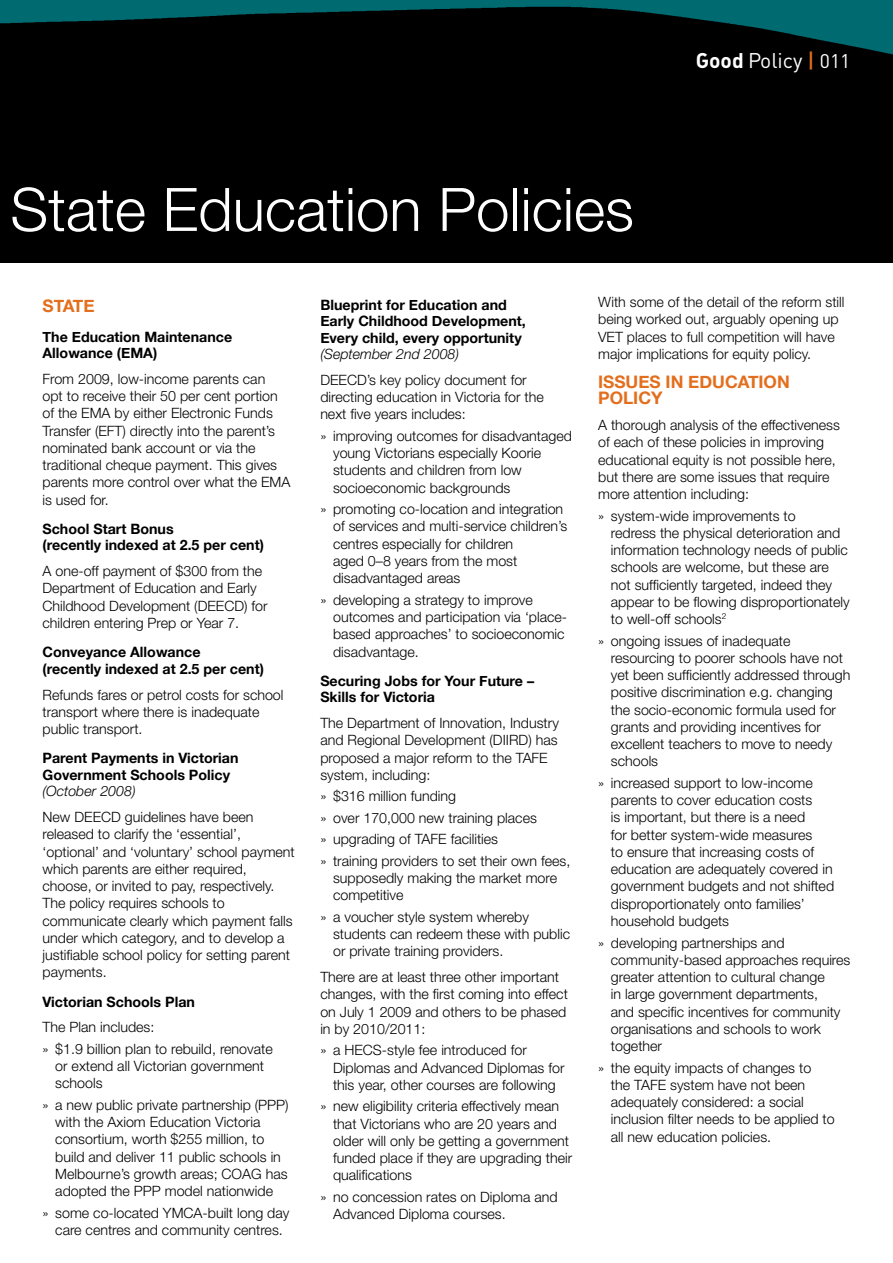
<style>
.page{position:relative;width:893px;height:1263px;background:#fff}
.page>*{position:absolute;margin:0;border:0;box-sizing:border-box;transform-origin:0 0}
.t1{font:300 60px "Helvetica Neue";color:#fff}
.t2{font:21px "DIN";color:#fff}
.t3{font:700 17.25px/16.5px "Helvetica Neue";color:#e36f1e}
.t4{font:300 14.25px/17.2px "Helvetica Neue";color:#000}
.t5{font:700 14.25px/16.5px "Helvetica Neue";color:#000}
.t6{font:italic 300 14.25px "Helvetica Neue";color:#000}
.s1{font-weight:700}
.s2{font-weight:500;color:#e36f1e}
.s3{font-size:19.5px}
</style>
<div class="page">
<div style="left:0;top:0;width:893px;height:262px;background:#000"></div>
<img style="left:0;top:0;width:893px;height:55px">
<h1 class="t1" style="left:10px;top:173px;width:625px">State Education Policies</h1>
<h2 class="t2" style="left:696px;top:48px;width:156px"><span class="s1">Good</span> Policy <span class="s2">|</span> <span class="s3">011</span></h2>
<p class="t3" style="left:43px;top:298px;width:54px">Stat e</p>
<p class="t5" style="left:43px;top:328px;width:191px">The Education Maintenance<br>Allowance (EMA)</p>
<p class="t4" style="left:43px;top:370px;width:249px">From 2009, low-income parents can<br>opt to receive their 50 per cent portion of the EMA by either Electronic Funds Transfer (EFT) directly into the parent’s nominated bank account or via the traditional cheque payment. This gives parents more control over what the EMA is used for.</p>
<p class="t5" style="left:43px;top:520px;width:223px">School Start Bonus<br>(recently indexed at 2.5 per cent)</p>
<p class="t4" style="left:43px;top:562px;width:227px">A one-off payment of $300 from the Department of Education and Early Childhood Development (DEECD) for children entering Prep or Year 7.</p>
<p class="t5" style="left:43px;top:644px;width:223px">Conveyance Allowance<br>(recently indexed at 2.5 per cent)</p>
<p class="t4" style="left:43px;top:685px;width:242px">Refunds fares or petrol costs for school transport where there is inadequate public transport.</p>
<p class="t5" style="left:43px;top:750px;width:198px">Parent Payments in Victorian<br>Government Schools Policy</p>
<p class="t6" style="left:43px;top:783px;width:95px">(October 2008)</p>
<p class="t4" style="left:43px;top:808px;width:254px">New DEECD guidelines have been released to clarify the ‘essential’, ‘optional’ and ‘voluntary’ school payment which parents are either required, choose, or invited to pay, respectively.<br>The policy requires schools to communicate clearly which payment falls under which category, and to develop a justifiable school policy for setting parent payments.</p>
<p class="t5" style="left:43px;top:993px;width:154px">Victorian Schools Plan</p>
<p class="t4" style="left:43px;top:1016px;width:232px;line-height:21.5px">The Plan includes:<br>» $1.9 billion plan to rebuild, renovate</p>
<p class="t4" style="left:55px;top:1057px;width:210px">or extend all Victorian government schools</p>
<p class="t4" style="left:55px;top:1096px;width:235px;text-indent:-13px">» a new public private partnership (PPP) with the Axiom Education Victoria consortium, worth $255 million, to build and deliver 11 public schools in Melbourne’s growth areas; COAG has adopted the PPP model nationwide</p>
<p class="t4" style="left:43px;top:1204px;width:248px;text-align:center">» some co-located YMCA-built long day care centres and community centres.</p>
<p class="t5" style="left:320px;top:296px;width:207px">Blueprint for Education and<br>Early Childhood Development,<br>Every child, every opportunity</p>
<p class="t6" style="left:320px;top:346px;width:140px">(September 2nd 2008)</p>
<p class="t4" style="left:320px;top:371px;width:225px">DEECD’s key policy document for directing education in Victoria for the next five years includes:</p>
<p class="t4" style="left:333px;top:427px;width:240px;text-indent:-13px">» improving outcomes for disadvantaged young Victorians especially Koorie students and children from low socioeconomic backgrounds</p>
<p class="t4" style="left:333px;top:500px;width:236px;text-indent:-13px">» promoting co-location and integration of services and multi-service children’s centres especially for children<br>aged 0–8 years from the most disadvantaged areas</p>
<p class="t4" style="left:333px;top:591px;width:236px;text-indent:-13px">» developing a strategy to improve outcomes and participation via ‘place&shy;based approaches’ to socioeconomic disadvantage.</p>
<p class="t5" style="left:320px;top:672px;width:215px">Securing Jobs for Your Future –<br>Skills for Victoria</p>
<p class="t4" style="left:320px;top:714px;width:240px">The Department of Innovation, Industry and Regional Development (DIIRD) has proposed a major reform to the TAFE system, including:</p>
<p class="t4" style="left:320px;top:785px;width:252px;line-height:21.5px">» $316 million funding<br>» over 170,000 new training places<br>» upgrading of TAFE facilities<br>» training providers to set their own fees,</p>
<p class="t4" style="left:333px;top:869px;width:226px">supposedly making the market more competitive</p>
<p class="t4" style="left:333px;top:908px;width:239px;text-indent:-13px">» a voucher style system whereby students can redeem these with public or private training providers.</p>
<p class="t4" style="left:320px;top:968px;width:249px">There are at least three other important changes, with the first coming into effect on July 1 2009 and others to be phased in by 2010/2011:</p>
<p class="t4" style="left:333px;top:1041px;width:233px;text-indent:-13px">» a HECS-style fee introduced for<br>Diplomas and Advanced Diplomas for this year, other courses are following</p>
<p class="t4" style="left:333px;top:1097px;width:241px;text-indent:-13px">» new eligibility criteria effectively mean that Victorians who are 20 years and older will only be getting a government funded place if they are upgrading their qualifications</p>
<p class="t4" style="left:333px;top:1188px;width:226px;text-indent:-13px">» no concession rates on Diploma and<br>Advanced Diploma courses.</p>
<p class="t4" style="left:598px;top:293px;width:248px">With some of the detail of the reform still being worked out, arguably opening up VET places to full competition will have major implications for equity policy.</p>
<p class="t3" style="left:598px;top:373px;width:191px">Issues in education policy</p>
<p class="t4" style="left:598px;top:416px;width:243px">A thorough analysis of the effectiveness of each of these policies in improving educational equity is not possible here, but there are some issues that require more attention including:</p>
<p class="t4" style="left:611px;top:507px;width:240px;text-indent:-13px">» system-wide improvements to<br>redress the physical deterioration and information technology needs of public schools are welcome, but these are not sufficiently targeted, indeed they appear to be flowing disproportionately to well-off schools<sup>2</sup></p>
<p class="t4" style="left:611px;top:632px;width:241px;text-indent:-13px">» ongoing issues of inadequate resourcing to poorer schools have not yet been sufficiently addressed through positive discrimination e.g. changing the socio-economic formula used for grants and providing incentives for excellent teachers to move to needy schools</p>
<p class="t4" style="left:611px;top:774px;width:225px;text-indent:-13px">» increased support to low-income parents to cover education costs<br>is important, but there is a need<br>for better system-wide measures<br>to ensure that increasing costs of education are adequately covered in government budgets and not shifted disproportionately onto families’ household budgets</p>
<p class="t4" style="left:611px;top:933px;width:241px;text-indent:-13px">» developing partnerships and community-based approaches requires greater attention to cultural change<br>in large government departments,<br>and specific incentives for community organisations and schools to work together</p>
<p class="t4" style="left:611px;top:1058px;width:225px;text-indent:-13px">» the equity impacts of changes to<br>the TAFE system have not been adequately considered: a social inclusion filter needs to be applied to all new education policies.</p>
</div>
